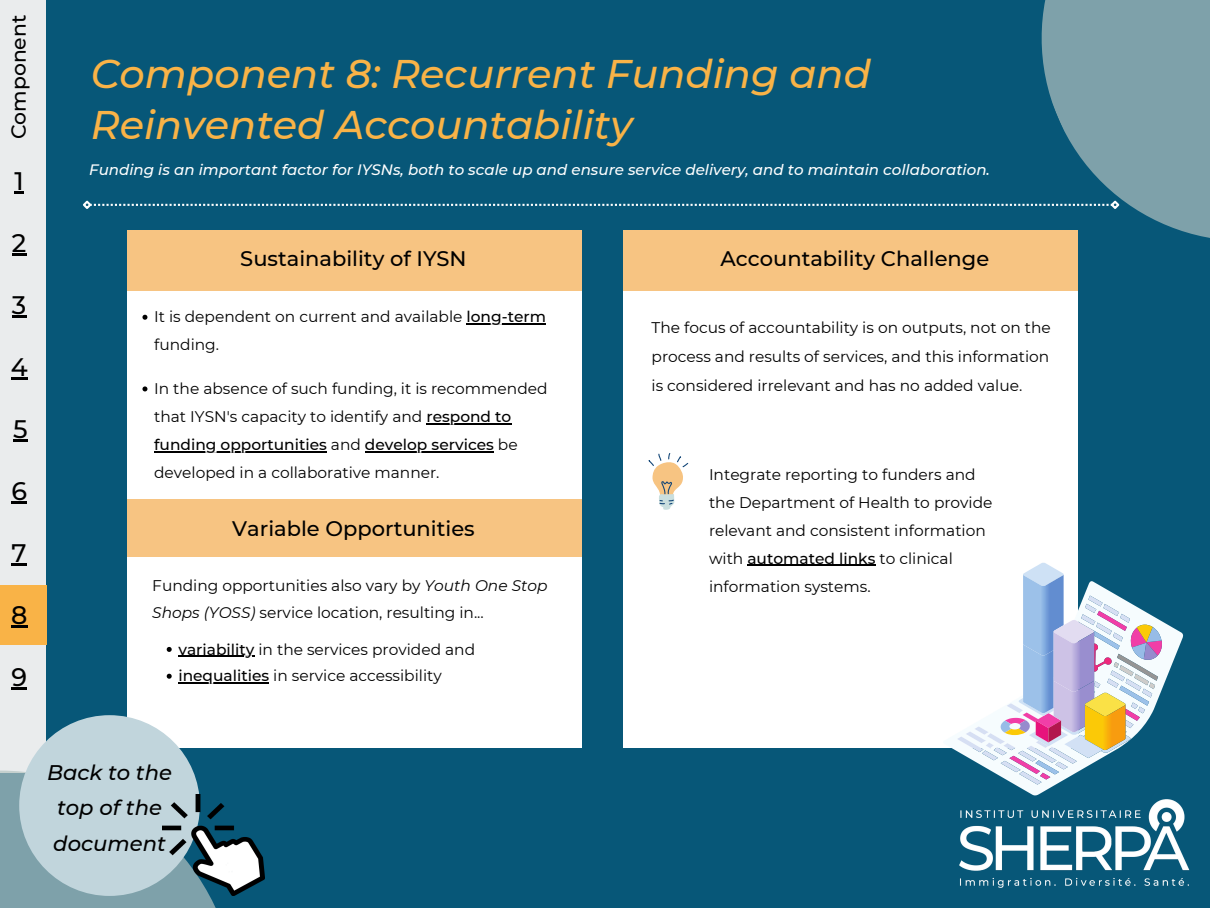
<style>
.page{position:relative;width:1210px;height:908px;background:#fff}
.page>*{position:absolute;margin:0;border:0;box-sizing:border-box;transform-origin:0 0}
.t1{font:italic 500 39.9px/50.7px "Montserrat";color:#f9b347}
.t2{font:500 25.27px "Montserrat";color:#000}
.t3{font:italic 500 21.14px/35.7px "Montserrat";color:#000}
.t4{font:500 21px "Montserrat";color:#000}
.t5{font:500 20.3px "Montserrat";color:#000}
.t6{font:15.4px/28.1px "Montserrat";color:#000}
.t7{font:italic 500 15.05px "Montserrat";color:#fff}
.s1{font-weight:500}
.s2{font-style:italic}
</style>
<div class="page">
<div style="left:0;top:0;width:1210px;height:907px;background:#075778"></div>
<svg style="left:1041px;top:0;width:169px;height:304px;fill:#7ea1aa"></svg>
<svg style="left:83px;top:199px;width:1038px;height:12px"></svg>
<div style="left:127px;top:229px;width:454px;height:518px;background:#fff"></div>
<div style="left:127px;top:230px;width:454px;height:60px;background:#f7c482"></div>
<div style="left:127px;top:499px;width:454px;height:57px;background:#f7c482"></div>
<svg style="left:167px;top:646px;width:5px;height:5px"></svg>
<hr style="left:178px;top:655px;width:76px;height:1px;background:#000">
<svg style="left:167px;top:673px;width:5px;height:5px"></svg>
<hr style="left:178px;top:682px;width:91px;height:1px;background:#000">
<div style="left:0;top:0;width:46px;height:771px;background:#eaeced"></div>
<div style="left:0;top:585px;width:46px;height:59px;background:#f9b347"></div>
<svg style="left:0;top:770px;width:236px;height:137px;background:#6e97a3"></svg>
<div style="left:19px;top:715px;width:181px;height:180px;background:#c1d5dc;border-radius:50%"></div>
<img style="left:163px;top:793px;width:101px;height:102px">
<div style="left:623px;top:229px;width:454px;height:518px;background:#fff"></div>
<div style="left:623px;top:230px;width:454px;height:60px;background:#f7c482"></div>
<svg style="left:648px;top:453px;width:40px;height:56px"></svg>
<svg style="left:943px;top:621px;width:240px;height:174px"></svg>
<svg style="left:957px;top:562px;width:205px;height:222px"></svg>
<svg style="left:142px;top:314px;width:5px;height:5px"></svg>
<hr style="left:466px;top:323px;width:80px;height:1px;background:#000">
<svg style="left:142px;top:386px;width:5px;height:5px"></svg>
<hr style="left:426px;top:423px;width:85px;height:1px;background:#000">
<hr style="left:154px;top:451px;width:173px;height:1px;background:#000">
<hr style="left:365px;top:451px;width:129px;height:1px;background:#000">
<svg style="left:15px;top:191px;width:9px;height:2px"></svg>
<svg style="left:12px;top:253px;width:14px;height:2px"></svg>
<svg style="left:12px;top:315px;width:14px;height:2px"></svg>
<svg style="left:11px;top:377px;width:17px;height:2px"></svg>
<svg style="left:13px;top:439px;width:15px;height:2px"></svg>
<svg style="left:11px;top:501px;width:16px;height:2px"></svg>
<hr style="left:12px;top:562px;width:15px;height:3px;background:#000">
<hr style="left:11px;top:624px;width:16px;height:3px;background:#000">
<hr style="left:11px;top:686px;width:16px;height:3px;background:#000">
<hr style="left:747px;top:564px;width:128px;height:2px;background:#000">
<img style="left:959px;top:795px;width:231px;height:93px">
<h3 class="t5" style="left:6px;top:139px;width:126px;rotate:-90deg">Component</h3>
<h2 class="t2" style="left:15px;top:165px;width:11px">1</h2>
<h2 class="t2" style="left:12px;top:227px;width:16px">2</h2>
<h2 class="t2" style="left:12px;top:289px;width:16px">3</h2>
<h2 class="t2" style="left:11px;top:351px;width:18px">4</h2>
<h2 class="t2" style="left:13px;top:413px;width:16px">5</h2>
<h2 class="t2" style="left:11px;top:475px;width:17px">6</h2>
<h2 class="t2" style="left:12px;top:537px;width:17px">7</h2>
<h2 class="t2" style="left:11px;top:599px;width:18px">8</h2>
<h2 class="t2" style="left:11px;top:661px;width:17px">9</h2>
<h1 class="t1" style="left:91px;top:48px;width:781px">Component 8: Recurrent Funding and<br>Reinvented Accountability</h1>
<p class="t7" style="left:89px;top:161px;width:902px">Funding is an important factor for IYSNs, both to scale up and ensure service delivery, and to maintain collaboration.</p>
<h3 class="t4" style="left:240px;top:245px;width:228px">Sustainability of IYSN</h3>
<p class="t6" style="left:154px;top:303px;width:393px">It is dependent on current and available <span class="s1">long-term </span>funding.</p>
<p class="t6" style="left:154px;top:374px;width:395px">In the absence of such funding, it is recommended that IYSN's capacity to identify and <span class="s1">respond to funding opportunities</span> and <span class="s1">develop services</span> be developed in a collaborative manner.</p>
<h3 class="t4" style="left:232px;top:515px;width:244px">Variable Opportunities</h3>
<p class="t6" style="left:152px;top:572px;width:397px;line-height:26.8px">Funding opportunities also vary by <span class="s2">Youth One Stop<br>Shops (YOSS)</span> service location, resulting in...</p>
<p class="t6" style="left:178px;top:635px;width:298px;line-height:26.8px"><span class="s1">variability</span> in the services provided and <span class="s1">inequalities</span> in service accessibility</p>
<h3 class="t4" style="left:720px;top:246px;width:270px">Accountability Challenge</h3>
<p class="t6" style="left:651px;top:313px;width:401px;line-height:28.9px;text-align:justify">The focus of accountability is on outputs, not on the process and results of services, and this information is considered irrelevant and has no added value.</p>
<p class="t6" style="left:709px;top:460px;width:285px">Integrate reporting to funders and the Department of Health to provide relevant and consistent information with <span class="s1">automated links</span> to clinical information systems.</p>
<h3 class="t3" style="left:47px;top:753px;width:126px">Back to the top of the document</h3>
</div>
